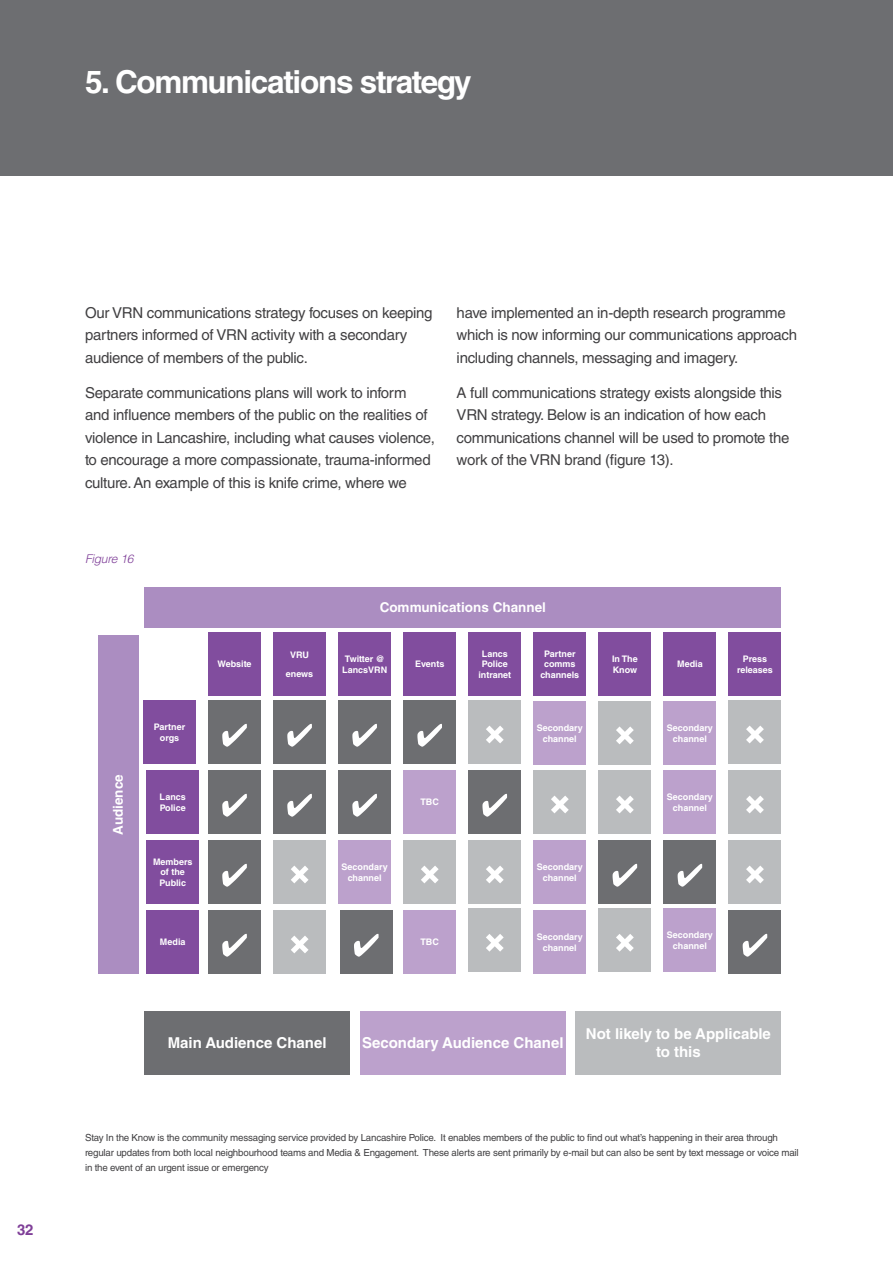
<style>
.page{position:relative;width:893px;height:1263px;background:#fff}
.page>*{position:absolute;margin:0;border:0;box-sizing:border-box;transform-origin:0 0}
.t1{font:700 31.5px "Helvetica LT Std";letter-spacing:-.04em;color:#fff}
.t2{font:15px/22.5px "Helvetica LT Std";letter-spacing:-.02em;color:#414042}
.t3{font:700 15px/18px "Helvetica LT Std";color:#fff;text-align:center}
.t4{font:700 15px "Helvetica LT Std";color:#7f3f98}
.t5{font:700 13.5px "Helvetica LT Std";color:#fff}
.t6{font:italic 300 12px "Helvetica LT Std";letter-spacing:-.02em;color:#7f3f98}
.t7{font:9.75px/15px "Helvetica LT Std";letter-spacing:-.02em;color:#414042}
.t8{font:700 9px/10.5px "Helvetica LT Std";color:#fff;text-align:center}
</style>
<div class="page">
<div style="left:0;top:0;width:893px;height:175px;background:#6d6e71"></div>
<div style="left:145px;top:587px;width:636px;height:40px;background:#ab8dc1"></div>
<div style="left:98px;top:635px;width:40px;height:339px;background:#ab8dc1"></div>
<div style="left:143px;top:701px;width:53px;height:63px;background:#814d9e"></div>
<div style="left:339px;top:841px;width:52px;height:63px;background:#bca1cc"></div>
<div style="left:534px;top:841px;width:52px;height:63px;background:#bca1cc"></div>
<div style="left:145px;top:1011px;width:205px;height:63px;background:#6d6e71"></div>
<div style="left:360px;top:1011px;width:205px;height:63px;background:#bca1cc"></div>
<div style="left:576px;top:1011px;width:205px;height:63px;background:#babcbe"></div>
<div style="left:534px;top:911px;width:52px;height:63px;background:#bca1cc"></div>
<div style="left:534px;top:702px;width:52px;height:63px;background:#bca1cc"></div>
<div style="left:664px;top:702px;width:52px;height:63px;background:#bca1cc"></div>
<div style="left:664px;top:771px;width:52px;height:63px;background:#bca1cc"></div>
<div style="left:664px;top:909px;width:52px;height:63px;background:#bca1cc"></div>
<div style="left:209px;top:701px;width:52px;height:63px;background:#6d6e71"></div>
<svg style="left:222px;top:724px;width:25px;height:23px"></svg>
<div style="left:274px;top:701px;width:52px;height:63px;background:#6d6e71"></div>
<svg style="left:287px;top:724px;width:25px;height:23px"></svg>
<div style="left:339px;top:701px;width:52px;height:63px;background:#6d6e71"></div>
<svg style="left:352px;top:724px;width:25px;height:23px"></svg>
<div style="left:404px;top:701px;width:52px;height:63px;background:#6d6e71"></div>
<svg style="left:417px;top:724px;width:25px;height:23px"></svg>
<div style="left:469px;top:771px;width:52px;height:63px;background:#6d6e71"></div>
<svg style="left:482px;top:794px;width:25px;height:23px"></svg>
<div style="left:340px;top:911px;width:52px;height:63px;background:#6d6e71"></div>
<svg style="left:354px;top:934px;width:25px;height:23px"></svg>
<div style="left:599px;top:841px;width:52px;height:63px;background:#6d6e71"></div>
<svg style="left:613px;top:864px;width:24px;height:23px"></svg>
<div style="left:664px;top:841px;width:52px;height:63px;background:#6d6e71"></div>
<svg style="left:678px;top:864px;width:24px;height:23px"></svg>
<div style="left:729px;top:911px;width:52px;height:63px;background:#6d6e71"></div>
<svg style="left:743px;top:934px;width:24px;height:23px"></svg>
<div style="left:209px;top:771px;width:52px;height:63px;background:#6d6e71"></div>
<svg style="left:222px;top:794px;width:25px;height:23px"></svg>
<div style="left:274px;top:771px;width:52px;height:63px;background:#6d6e71"></div>
<svg style="left:287px;top:794px;width:25px;height:23px"></svg>
<div style="left:339px;top:771px;width:52px;height:63px;background:#6d6e71"></div>
<svg style="left:352px;top:794px;width:25px;height:23px"></svg>
<div style="left:209px;top:841px;width:52px;height:63px;background:#6d6e71"></div>
<svg style="left:222px;top:864px;width:25px;height:23px"></svg>
<div style="left:209px;top:911px;width:52px;height:63px;background:#6d6e71"></div>
<svg style="left:222px;top:934px;width:25px;height:23px"></svg>
<div style="left:274px;top:841px;width:52px;height:63px;background:#babcbe"></div>
<svg style="left:291px;top:865px;width:18px;height:18px"></svg>
<div style="left:404px;top:841px;width:52px;height:63px;background:#babcbe"></div>
<svg style="left:421px;top:865px;width:18px;height:18px"></svg>
<div style="left:469px;top:841px;width:52px;height:63px;background:#babcbe"></div>
<svg style="left:486px;top:865px;width:18px;height:18px"></svg>
<div style="left:469px;top:701px;width:52px;height:63px;background:#babcbe"></div>
<svg style="left:486px;top:726px;width:18px;height:17px"></svg>
<div style="left:534px;top:771px;width:52px;height:63px;background:#babcbe"></div>
<svg style="left:551px;top:795px;width:18px;height:18px"></svg>
<div style="left:599px;top:771px;width:52px;height:63px;background:#babcbe"></div>
<svg style="left:616px;top:795px;width:18px;height:18px"></svg>
<div style="left:599px;top:702px;width:52px;height:63px;background:#babcbe"></div>
<svg style="left:616px;top:726px;width:18px;height:18px"></svg>
<div style="left:599px;top:909px;width:52px;height:63px;background:#babcbe"></div>
<svg style="left:616px;top:934px;width:18px;height:18px"></svg>
<div style="left:469px;top:909px;width:52px;height:63px;background:#babcbe"></div>
<svg style="left:486px;top:934px;width:18px;height:18px"></svg>
<div style="left:729px;top:701px;width:52px;height:63px;background:#babcbe"></div>
<svg style="left:746px;top:726px;width:18px;height:17px"></svg>
<div style="left:729px;top:771px;width:52px;height:63px;background:#babcbe"></div>
<svg style="left:746px;top:795px;width:18px;height:18px"></svg>
<div style="left:729px;top:841px;width:52px;height:63px;background:#babcbe"></div>
<svg style="left:746px;top:865px;width:18px;height:18px"></svg>
<div style="left:274px;top:911px;width:52px;height:63px;background:#babcbe"></div>
<svg style="left:291px;top:935px;width:18px;height:18px"></svg>
<div style="left:209px;top:632px;width:52px;height:64px;background:#814d9e"></div>
<div style="left:274px;top:632px;width:52px;height:64px;background:#814d9e"></div>
<div style="left:339px;top:632px;width:52px;height:64px;background:#814d9e"></div>
<div style="left:404px;top:632px;width:52px;height:64px;background:#814d9e"></div>
<div style="left:469px;top:632px;width:52px;height:64px;background:#814d9e"></div>
<div style="left:534px;top:632px;width:52px;height:64px;background:#814d9e"></div>
<div style="left:599px;top:632px;width:52px;height:64px;background:#814d9e"></div>
<div style="left:664px;top:632px;width:52px;height:64px;background:#814d9e"></div>
<div style="left:729px;top:632px;width:52px;height:64px;background:#814d9e"></div>
<div style="left:147px;top:771px;width:52px;height:63px;background:#814d9e"></div>
<div style="left:147px;top:841px;width:52px;height:63px;background:#814d9e"></div>
<div style="left:147px;top:911px;width:52px;height:63px;background:#814d9e"></div>
<div style="left:404px;top:771px;width:52px;height:63px;background:#bca1cc"></div>
<div style="left:404px;top:911px;width:52px;height:63px;background:#bca1cc"></div>
<h1 class="t1" style="left:85px;top:63px;width:388px">5. Communications strategy</h1>
<p class="t4" style="left:17px;top:1221px;width:18px">32</p>
<p class="t2" style="left:85px;top:301px;width:349px">Our VRN communications strategy focuses on keeping partners informed of VRN activity with a secondary audience of members of the public.</p>
<p class="t2" style="left:85px;top:381px;width:351px">Separate communications plans will work to inform<br>and influence members of the public on the realities of violence in Lancashire, including what causes violence, to encourage a more compassionate, trauma-informed culture. An example of this is knife crime, where we</p>
<p class="t2" style="left:457px;top:301px;width:342px">have implemented an in-depth research programme which is now informing our communications approach including channels, messaging and imagery.</p>
<p class="t2" style="left:457px;top:381px;width:334px">A full communications strategy exists alongside this VRN strategy. Below is an indication of how each communications channel will be used to promote the work of the VRN brand (figure 13).</p>
<p class="t6" style="left:85px;top:551px;width:50px">Figure 16</p>
<p class="t5" style="left:380px;top:599px;width:168px">Communications Channel</p>
<p class="t5" style="left:110px;top:835px;width:62px;rotate:-90deg">Audience</p>
<p class="t8" style="left:218px;top:659px;width:36px">Website</p>
<p class="t8" style="left:286px;top:645px;width:29px;line-height:18.8px">VRU enews</p>
<p class="t8" style="left:342px;top:653px;width:47px;text-align:left">Twitter @<br>LancsVRN</p>
<p class="t8" style="left:415px;top:659px;width:31px">Events</p>
<p class="t8" style="left:478px;top:648px;width:34px">Lancs<br>Police intranet</p>
<p class="t8" style="left:540px;top:648px;width:40px">Partner comms channels</p>
<p class="t8" style="left:612px;top:653px;width:27px;text-align:left">In The<br>Know</p>
<p class="t8" style="left:677px;top:659px;width:27px">Media</p>
<p class="t8" style="left:737px;top:653px;width:37px">Press releases</p>
<p class="t8" style="left:154px;top:722px;width:33px">Partner orgs</p>
<p class="t8" style="left:537px;top:722px;width:48px">Secondary channel</p>
<p class="t8" style="left:667px;top:722px;width:48px">Secondary channel</p>
<p class="t8" style="left:160px;top:792px;width:28px;text-align:left">Lancs<br>Police</p>
<p class="t8" style="left:420px;top:797px;width:20px">TBC</p>
<p class="t8" style="left:667px;top:792px;width:48px">Secondary channel</p>
<p class="t8" style="left:153px;top:856px;width:41px">Members of the<br>Public</p>
<p class="t8" style="left:342px;top:862px;width:48px">Secondary channel</p>
<p class="t8" style="left:537px;top:862px;width:48px">Secondary channel</p>
<p class="t8" style="left:160px;top:937px;width:27px">Media</p>
<p class="t8" style="left:420px;top:937px;width:20px">TBC</p>
<p class="t8" style="left:537px;top:932px;width:48px">Secondary channel</p>
<p class="t8" style="left:667px;top:930px;width:48px">Secondary channel</p>
<p class="t3" style="left:168px;top:1034px;width:160px">Main Audience Chanel</p>
<p class="t3" style="left:362px;top:1034px;width:203px">Secondary Audience Chanel</p>
<p class="t3" style="left:586px;top:1025px;width:186px">Not likely to be Applicable to this</p>
<p class="t7" style="left:85px;top:1130px;width:715px">Stay In the Know is the community messaging service provided by Lancashire Police. It enables members of the public to find out what’s happening in their area through regular updates from both local neighbourhood teams and Media &amp; Engagement. These alerts are sent primarily by e-mail but can also be sent by text message or voice mail in the event of an urgent issue or emergency</p>
</div>
